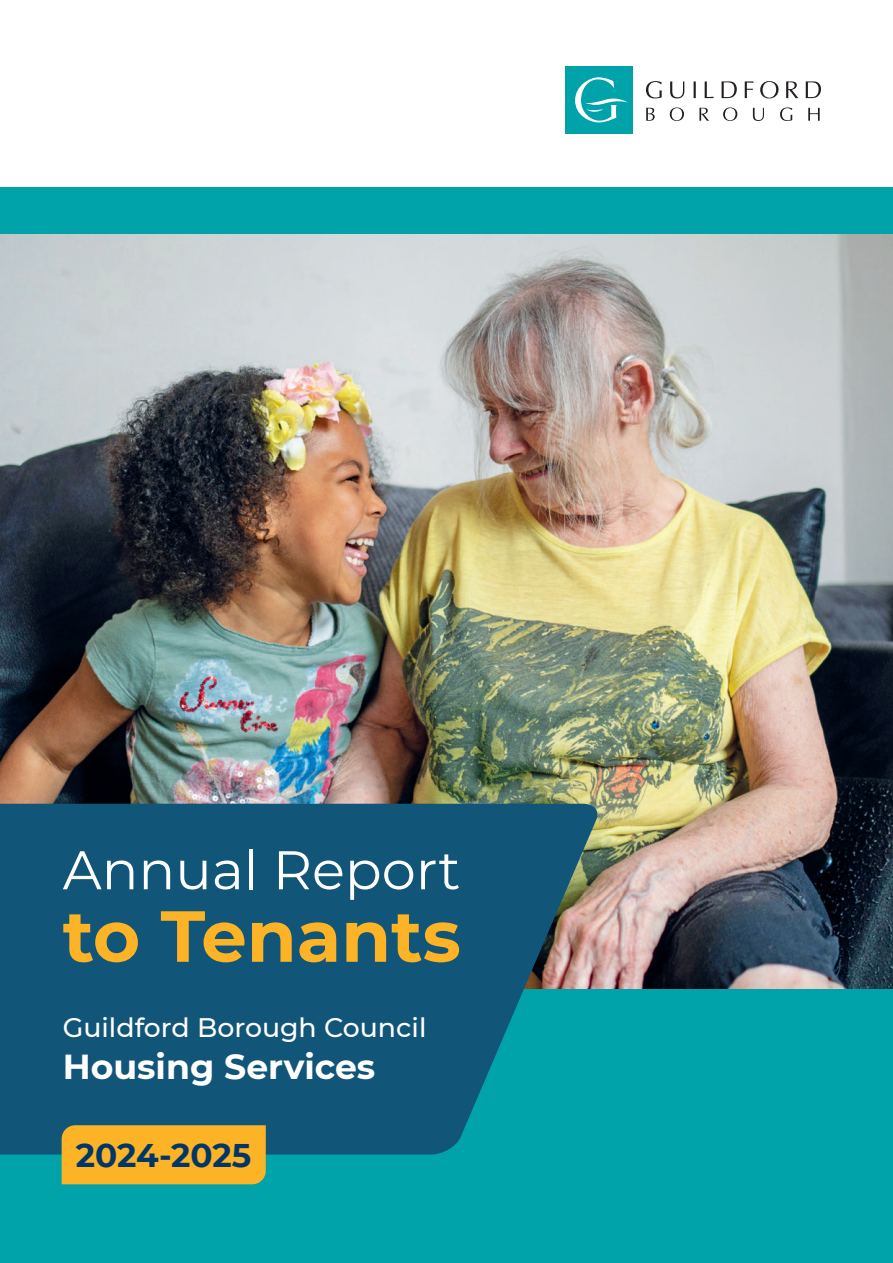
<style>
.page{position:relative;width:893px;height:1263px;background:#fff}
.page>*{position:absolute;margin:0;border:0;box-sizing:border-box;transform-origin:0 0}
.Title_1{font:700 72.15px "Montserrat";color:#fcb325}
.Title_2{font:54.3px "Montserrat";color:#fff}
.Title_3{font:700 34.65px "Montserrat";color:#fff}
.Years{font:700 32.7px "Montserrat";letter-spacing:-.005em;color:#003668}
.Title_3-2{font:500 26.85px "Montserrat";color:#fff}
</style>
<div class="page">
<div style="left:0;top:187px;width:893px;height:1076px;background:#00a3a9"></div>
<img style="left:0;top:235px;width:893px;height:754px">
<svg style="left:0;top:804px;width:600px;height:350px;background:#145d7c"></svg>
<svg style="left:646px;top:81px;width:16px;height:17px"></svg>
<svg style="left:670px;top:81px;width:14px;height:17px"></svg>
<svg style="left:694px;top:81px;width:2px;height:17px"></svg>
<svg style="left:705px;top:81px;width:9px;height:17px"></svg>
<svg style="left:722px;top:81px;width:15px;height:17px"></svg>
<svg style="left:745px;top:81px;width:8px;height:17px"></svg>
<svg style="left:760px;top:81px;width:18px;height:17px"></svg>
<svg style="left:786px;top:81px;width:12px;height:17px"></svg>
<svg style="left:806px;top:81px;width:15px;height:17px"></svg>
<svg style="left:646px;top:108px;width:9px;height:13px"></svg>
<svg style="left:670px;top:107px;width:14px;height:14px"></svg>
<svg style="left:699px;top:108px;width:10px;height:13px"></svg>
<svg style="left:723px;top:107px;width:14px;height:14px"></svg>
<svg style="left:753px;top:108px;width:11px;height:13px"></svg>
<svg style="left:780px;top:107px;width:12px;height:14px"></svg>
<svg style="left:808px;top:108px;width:12px;height:13px"></svg>
<div style="left:564px;top:66px;width:68px;height:68px;background:#00a3a9"></div>
<svg style="left:575px;top:77px;width:53px;height:45px"></svg>
<div style="left:62px;top:1125px;width:204px;height:59px;background:#fcb325"></div>
<p class="Title_2" style="left:63px;top:833px;width:399px">Annual Report</p>
<p class="Title_1" style="left:63px;top:884px;width:400px">to Tenants</p>
<p class="Title_3-2" style="left:63px;top:1009px;width:365px">Guildford Borough Council</p>
<p class="Title_3" style="left:63px;top:1041px;width:314px">Housing Services</p>
<p class="Years" style="left:76px;top:1132px;width:177px">2024-2025</p>
</div>
